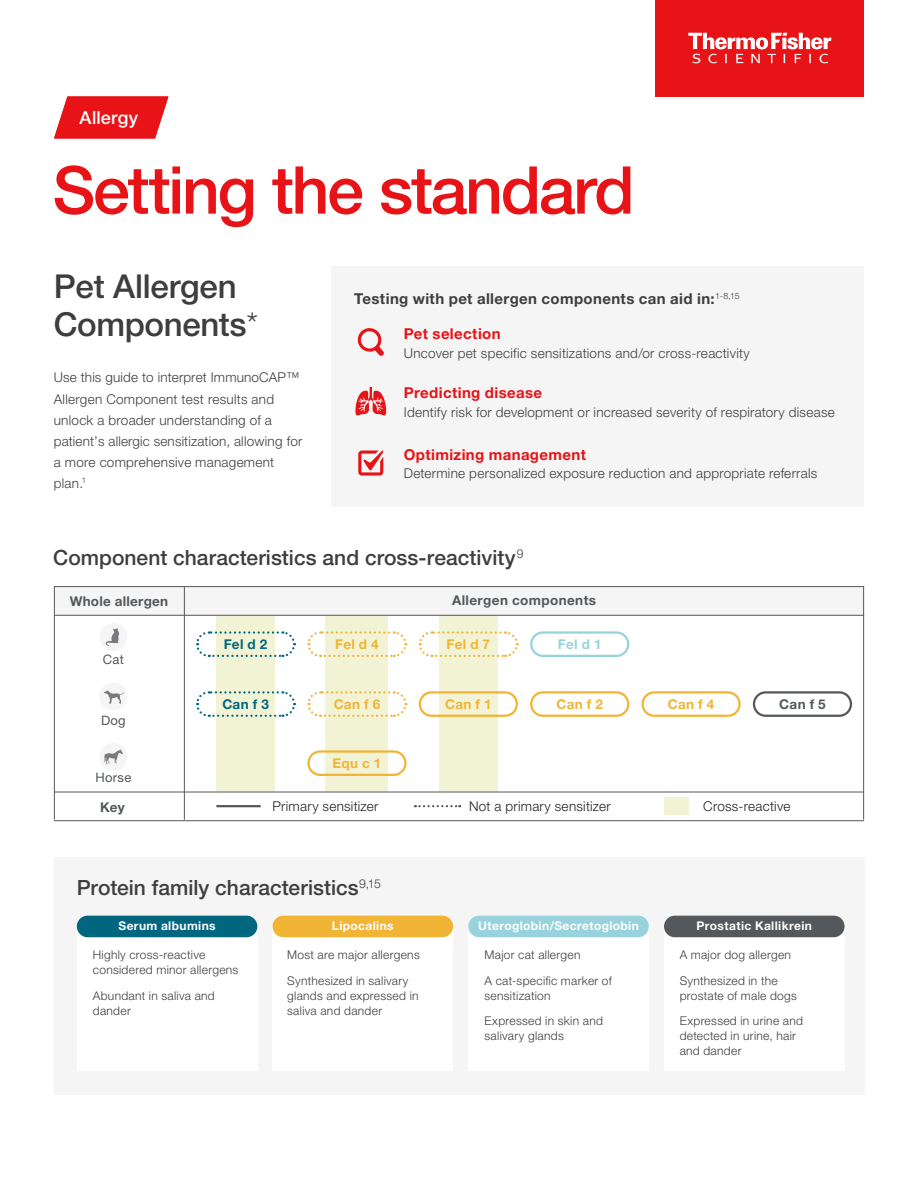
<style>
.page{position:relative;width:918px;height:1188px;background:#fff}
.page>*{position:absolute;margin:0;border:0;box-sizing:border-box;transform-origin:0 0}
.SH3{font:500 66px "Helvetica Neue LTW1 G";letter-spacing:-.035em;color:#e71316}
.Body__Copy__No_Basel{font:500 33px/37.5px "Helvetica Neue LTW1 G";letter-spacing:-.01em;color:#3e3e3f}
.SH5{font:500 21px "Helvetica Neue LTW1 G";color:#3e3e3f}
.t1{font:500 18px "Helvetica Neue LTW1 G";letter-spacing:.015em;color:#fff}
.Body__Copy__No_Basel-2{font:700 15px "Helvetica Neue LTW1 G";letter-spacing:.025em;color:#e71316}
.Body__Copy__No_Basel-3{font:700 15px "Helvetica Neue LTW1 G";letter-spacing:.025em;color:#3e3e3f}
.Body__Copy__No_Basel-4{font:300 13.5px/21.1px "Helvetica Neue LTW1 G";letter-spacing:.02em;color:#3e3e3f}
.Bullet_1{font:300 13.5px "Helvetica Neue LTW1 G";letter-spacing:.02em;color:#222}
.Bullet_1-2{font:700 13.5px "Helvetica Neue LTW1 G";letter-spacing:.025em;color:#54585a}
.Bullet_1-3{font:700 13.5px "Helvetica Neue LTW1 G";letter-spacing:.025em;color:#f1b434}
.Bullet_1-4{font:700 13.5px "Helvetica Neue LTW1 G";letter-spacing:.025em;color:#00677f}
.Bullet_1-5{font:700 13.5px "Helvetica Neue LTW1 G";color:#98d2dd}
.Bullet_1-6{font:13.05px "Helvetica Neue LTW1 G";letter-spacing:.02em;color:#54585a}
.Bullet_1-7{font:300 12px/15px "Helvetica Neue LTW1 G";letter-spacing:.025em;color:#3e3e3f}
.Bullet_1-8{font:700 12px "Helvetica Neue LTW1 G";letter-spacing:.03em;color:#fff}
.s1{font-weight:300}
</style>
<div class="page">
<div style="left:331px;top:266px;width:533px;height:240px;background:#f5f5f5"></div>
<svg style="left:358px;top:328px;width:26px;height:28px"></svg>
<svg style="left:358px;top:450px;width:26px;height:26px"></svg>
<svg style="left:355px;top:387px;width:31px;height:29px"></svg>
<div style="left:55px;top:587px;width:809px;height:29px;background:#f5f5f5"></div>
<div style="left:326px;top:616px;width:62px;height:176px;background:#f2f3d4"></div>
<svg style="left:307px;top:630px;width:101px;height:28px"></svg>
<svg style="left:307px;top:690px;width:101px;height:28px"></svg>
<div style="left:307px;top:750px;width:100px;height:26px;border:2px solid #f1b434;border-radius:12px"></div>
<div style="left:439px;top:615px;width:59px;height:177px;background:#f2f3d4"></div>
<svg style="left:418px;top:631px;width:101px;height:26px"></svg>
<div style="left:419px;top:691px;width:99px;height:26px;border:2px solid #f1b434;border-radius:12px"></div>
<div style="left:99px;top:623px;width:28px;height:28px;background:#f5f5f5;border-radius:50%"></div>
<svg style="left:106px;top:628px;width:13px;height:18px"></svg>
<div style="left:216px;top:616px;width:59px;height:176px;background:#f2f3d4"></div>
<svg style="left:196px;top:631px;width:100px;height:26px"></svg>
<svg style="left:196px;top:691px;width:100px;height:26px"></svg>
<div style="left:530px;top:631px;width:99px;height:26px;border:2px solid #98d2dd;border-radius:12px"></div>
<div style="left:530px;top:691px;width:99px;height:26px;border:2px solid #f1b434;border-radius:12px"></div>
<div style="left:642px;top:691px;width:99px;height:26px;border:2px solid #f1b434;border-radius:12px"></div>
<div style="left:753px;top:691px;width:99px;height:26px;border:2px solid #54585a;border-radius:12px"></div>
<svg style="left:415px;top:805px;width:45px;height:2px"></svg>
<hr style="left:216px;top:805px;width:45px;height:2px;background:#54585a">
<div style="left:99px;top:682px;width:28px;height:28px;background:#f5f5f5;border-radius:50%"></div>
<svg style="left:104px;top:691px;width:21px;height:13px"></svg>
<div style="left:99px;top:743px;width:28px;height:28px;background:#f5f5f5;border-radius:50%"></div>
<svg style="left:104px;top:749px;width:19px;height:15px"></svg>
<hr style="left:184px;top:587px;width:1px;height:233px;background:#54585a">
<hr style="left:54px;top:586px;width:1px;height:234px;background:#54585a">
<hr style="left:863px;top:586px;width:1px;height:234px;background:#54585a">
<hr style="left:54px;top:615px;width:810px;height:1px;background:#54585a">
<hr style="left:54px;top:820px;width:810px;height:1px;background:#54585a">
<hr style="left:54px;top:586px;width:810px;height:1px;background:#54585a">
<hr style="left:54px;top:792px;width:810px;height:1px;background:#54585a">
<div style="left:664px;top:797px;width:25px;height:18px;background:#f2f3d4"></div>
<div style="left:54px;top:857px;width:810px;height:237px;background:#f5f5f5"></div>
<div style="left:664px;top:926px;width:181px;height:145px;background:#fff"></div>
<div style="left:664px;top:916px;width:181px;height:21px;background:#54585a;border-radius:11px"></div>
<div style="left:273px;top:926px;width:180px;height:145px;background:#fff"></div>
<div style="left:273px;top:916px;width:180px;height:21px;background:#f1b434;border-radius:11px"></div>
<div style="left:77px;top:926px;width:180px;height:145px;background:#fff"></div>
<div style="left:77px;top:916px;width:180px;height:21px;background:#00677f;border-radius:11px"></div>
<div style="left:468px;top:926px;width:181px;height:145px;background:#fff"></div>
<div style="left:468px;top:916px;width:181px;height:21px;background:#98d2dd;border-radius:11px"></div>
<svg style="left:54px;top:96px;width:114px;height:42px"></svg>
<div style="left:656px;top:0;width:208px;height:96px;background:#e71316"></div>
<svg style="left:688px;top:33px;width:143px;height:30px"></svg>
<p class="t1" style="left:80px;top:107px;width:60px">Allergy</p>
<p class="SH3" style="left:52px;top:150px;width:584px">Setting the standard</p>
<p class="Body__Copy__No_Basel" style="left:54px;top:268px;width:206px">Pet Allergen<br>Components<span class="s1">*</span></p>
<p class="Body__Copy__No_Basel-4" style="left:54px;top:366px;width:250px">Use this guide to interpret ImmunoCAP™ Allergen Component test results and unlock a broader understanding of a patient’s allergic sensitization, allowing for a more comprehensive management plan.<sup>1</sup></p>
<p class="Body__Copy__No_Basel-3" style="left:354px;top:289px;width:387px">Testing with pet allergen components can aid in:<sup>1-8,15</sup></p>
<p class="Body__Copy__No_Basel-2" style="left:404px;top:324px;width:98px">Pet selection</p>
<p class="Body__Copy__No_Basel-4" style="left:404px;top:343px;width:348px">Uncover pet specific sensitizations and/or cross-reactivity</p>
<p class="Body__Copy__No_Basel-2" style="left:404px;top:383px;width:140px">Predicting disease</p>
<p class="Body__Copy__No_Basel-4" style="left:404px;top:401px;width:432px">Identify risk for development or increased severity of respiratory disease</p>
<p class="Body__Copy__No_Basel-2" style="left:404px;top:445px;width:184px">Optimizing management</p>
<p class="Body__Copy__No_Basel-4" style="left:404px;top:462px;width:415px">Determine personalized exposure reduction and appropriate referrals</p>
<p class="SH5" style="left:53px;top:545px;width:472px">Component characteristics and cross-reactivity<sup>9</sup></p>
<p class="Bullet_1-2" style="left:70px;top:593px;width:100px">Whole allergen</p>
<p class="Bullet_1-2" style="left:452px;top:592px;width:146px">Allergen components</p>
<p class="Bullet_1-4" style="left:224px;top:636px;width:45px">Fel d 2</p>
<p class="Bullet_1-3" style="left:335px;top:636px;width:45px">Fel d 4</p>
<p class="Bullet_1-3" style="left:447px;top:636px;width:45px">Fel d 7</p>
<p class="Bullet_1-5" style="left:558px;top:636px;width:45px">Fel d 1</p>
<p class="Bullet_1-6" style="left:103px;top:651px;width:22px">Cat</p>
<p class="Bullet_1-6" style="left:101px;top:712px;width:26px">Dog</p>
<p class="Bullet_1-6" style="left:95px;top:770px;width:37px">Horse</p>
<p class="Bullet_1-2" style="left:100px;top:798px;width:26px">Key</p>
<p class="Bullet_1-4" style="left:222px;top:696px;width:48px">Can f 3</p>
<p class="Bullet_1-3" style="left:334px;top:696px;width:48px">Can f 6</p>
<p class="Bullet_1-3" style="left:332px;top:755px;width:51px">Equ c 1</p>
<p class="Bullet_1-3" style="left:445px;top:696px;width:48px">Can f 1</p>
<p class="Bullet_1-3" style="left:556px;top:696px;width:48px">Can f 2</p>
<p class="Bullet_1-3" style="left:668px;top:696px;width:48px">Can f 4</p>
<p class="Bullet_1-2" style="left:779px;top:696px;width:48px">Can f 5</p>
<p class="Bullet_1" style="left:273px;top:798px;width:108px">Primary sensitizer</p>
<p class="Bullet_1" style="left:469px;top:798px;width:143px">Not a primary sensitizer</p>
<p class="Bullet_1" style="left:703px;top:798px;width:89px">Cross-reactive</p>
<p class="SH5" style="left:77px;top:875px;width:306px">Protein family characteristics<sup>9,15</sup></p>
<p class="Bullet_1-8" style="left:118px;top:919px;width:99px">Serum albumins</p>
<p class="Bullet_1-8" style="left:332px;top:919px;width:63px">Lipocalins</p>
<p class="Bullet_1-8" style="left:478px;top:919px;width:162px">Uteroglobin/Secretoglobin</p>
<p class="Bullet_1-8" style="left:697px;top:919px;width:117px">Prostatic Kallikrein</p>
<p class="Bullet_1-7" style="left:93px;top:947px;width:147px">Highly cross-reactive considered minor allergens</p>
<p class="Bullet_1-7" style="left:93px;top:988px;width:124px">Abundant in saliva and dander</p>
<p class="Bullet_1-7" style="left:287px;top:947px;width:134px">Most are major allergens</p>
<p class="Bullet_1-7" style="left:287px;top:973px;width:133px">Synthesized in salivary glands and expressed in saliva and dander</p>
<p class="Bullet_1-7" style="left:485px;top:947px;width:97px">Major cat allergen</p>
<p class="Bullet_1-7" style="left:485px;top:973px;width:129px">A cat-specific marker of sensitization</p>
<p class="Bullet_1-7" style="left:485px;top:1013px;width:120px">Expressed in skin and salivary glands</p>
<p class="Bullet_1-7" style="left:680px;top:947px;width:113px">A major dog allergen</p>
<p class="Bullet_1-7" style="left:680px;top:973px;width:119px">Synthesized in the prostate of male dogs</p>
<p class="Bullet_1-7" style="left:680px;top:1013px;width:125px">Expressed in urine and detected in urine, hair and dander</p>
</div>
